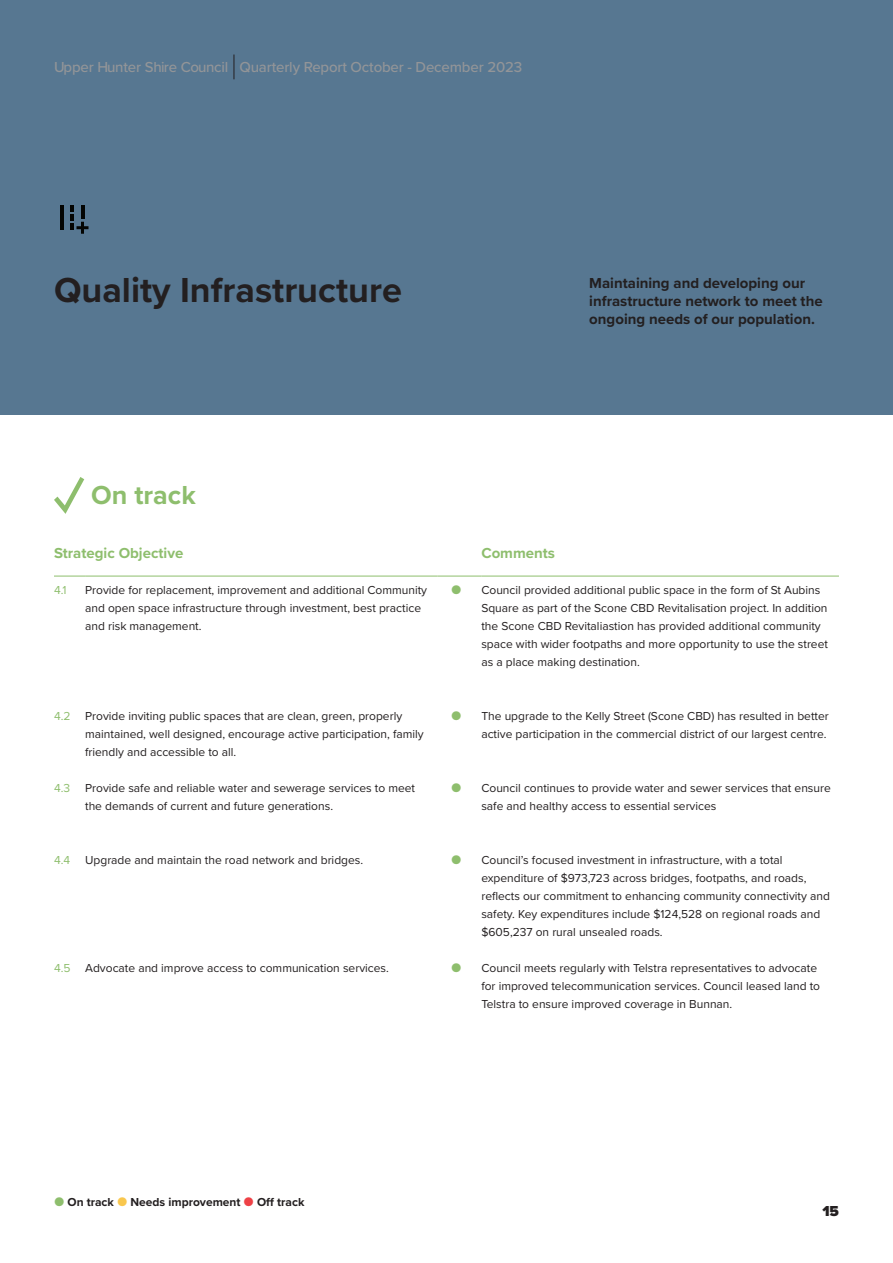
<style>
.page{position:relative;width:893px;height:1263px;background:#fff}
.page>*{position:absolute;margin:0;border:0;box-sizing:border-box;transform-origin:0 0}
.t1{font:700 36px "Proxima Nova";color:#231f20}
.t2{font:700 27px "Proxima Nova";color:#8ebe6d}
.t3{font:700 15px/18px "Proxima Nova";color:#231f20}
.t4{font:500 15px "Proxima Nova";letter-spacing:-.01em;color:#939598}
.t5{font:700 15px "Proxima Nova";color:#8ebe6d}
.t6{font:900 15px "Proxima Nova";color:#231f20}
.t7{font:12px/18px "Proxima Nova";color:#231f20}
.t8{font:700 12px "Proxima Nova";color:#231f20}
.t9{font:12px "Proxima Nova";color:#8ebe6d}
.s1{font-size:57px}
.s2{font-weight:700;font-size:15px;color:#8ebe6d}
.s3{color:#8ebe6d}
.s4{font-size:15px;color:#8ebe6d}
.s5{font-size:15px;color:#f9c74e}
.s6{font-size:15px;color:#ee4146}
</style>
<div class="page">
<hr style="left:54px;top:576px;width:31px;height:1px;background:#8ebe6d">
<hr style="left:85px;top:576px;width:352px;height:1px;background:#8ebe6d">
<hr style="left:437px;top:576px;width:44px;height:1px;background:#8ebe6d">
<hr style="left:481px;top:576px;width:358px;height:1px;background:#8ebe6d">
<div style="left:0;top:0;width:893px;height:414px;background:#577791"></div>
<svg style="left:234px;top:55px;width:1px;height:24px"></svg>
<hr style="left:60px;top:205px;width:3px;height:24px;background:#040503">
<svg style="left:70px;top:205px;width:18px;height:29px"></svg>
<p class="t4" style="left:54px;top:56px;width:470px">Upper Hunter Shire Council Quarterly Report October - December 2023</p>
<h1 class="t1" style="left:54px;top:263px;width:349px">Quality Infrastructure</h1>
<p class="t3" style="left:589px;top:274px;width:235px">Maintaining and developing our infrastructure network to meet the ongoing needs of our population.</p>
<h2 class="t2" style="left:54px;top:475px;width:143px"><span class="s1">✓</span> On track</h2>
<p class="t5" style="left:54px;top:542px;width:131px">Strategic Objective</p>
<p class="t5" style="left:481px;top:542px;width:75px">Comments</p>
<p class="t9" style="left:54px;top:581px;width:14px">4.1</p>
<p class="t7" style="left:85px;top:580px;width:344px">Provide for replacement, improvement and additional Community and open space infrastructure through investment, best practice and risk management.</p>
<p class="t7" style="left:481px;top:580px;width:348px;text-indent:-30px"><span class="s2">●</span> Council provided additional public space in the form of St Aubins Square as part of the Scone CBD Revitalisation project. In addition the Scone CBD Revitaliastion has provided additional community space with wider footpaths and more opportunity to use the street as a place making destination.</p>
<p class="t7" style="left:85px;top:706px;width:340px;text-indent:-31px"><span class="s3">4.2</span> Provide inviting public spaces that are clean, green, properly maintained, well designed, encourage active participation, family friendly and accessible to all.</p>
<p class="t7" style="left:451px;top:706px;width:379px;text-align:right"><span class="s2">●</span> The upgrade to the Kelly Street (Scone CBD) has resulted in better active participation in the commercial district of our largest centre.</p>
<p class="t9" style="left:54px;top:779px;width:18px">4.3</p>
<p class="t7" style="left:85px;top:778px;width:331px">Provide safe and reliable water and sewerage services to meet the demands of current and future generations.</p>
<p class="t7" style="left:481px;top:778px;width:351px;text-indent:-30px"><span class="s2">●</span> Council continues to provide water and sewer services that ensure safe and healthy access to essential services</p>
<p class="t9" style="left:54px;top:851px;width:18px">4.4</p>
<p class="t7" style="left:85px;top:850px;width:280px">Upgrade and maintain the road network and bridges.</p>
<p class="t7" style="left:481px;top:850px;width:350px;text-indent:-30px"><span class="s2">●</span> Council’s focused investment in infrastructure, with a total expenditure of $973,723 across bridges, footpaths, and roads, reflects our commitment to enhancing community connectivity and safety. Key expenditures include $124,528 on regional roads and $605,237 on rural unsealed roads.</p>
<p class="t7" style="left:54px;top:958px;width:336px"><span class="s3">4.5</span> Advocate and improve access to communication services.</p>
<p class="t7" style="left:481px;top:958px;width:340px;text-indent:-30px"><span class="s2">●</span> Council meets regularly with Telstra representatives to advocate for improved telecommunication services. Council leased land to<br>Telstra to ensure improved coverage in Bunnan.</p>
<p class="t8" style="left:54px;top:1193px;width:252px"><span class="s4">●</span> On track <span class="s5">●</span> Needs improvement <span class="s6">●</span> Off track</p>
<p class="t6" style="left:822px;top:1199px;width:18px">15</p>
</div>
